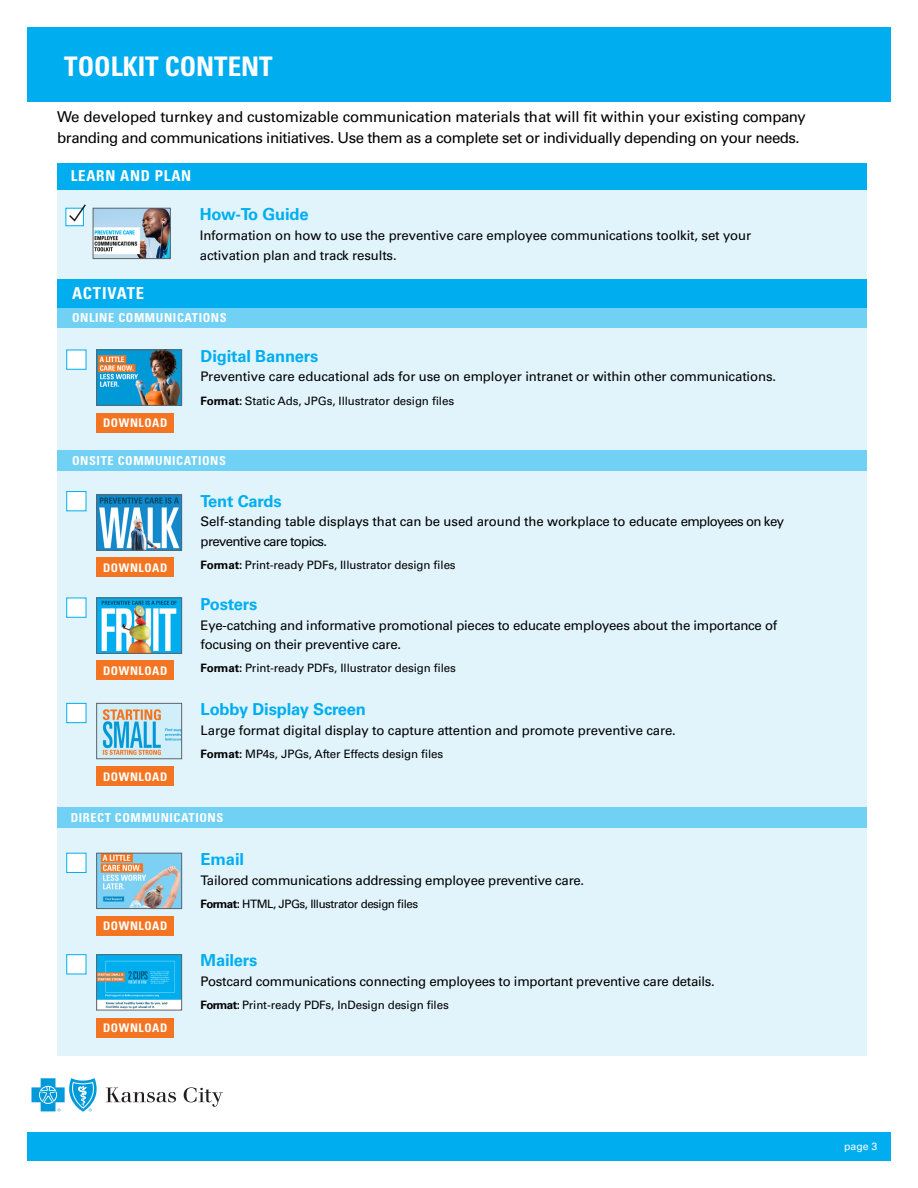
<style>
.page{position:relative;width:918px;height:1188px;background:#fff}
.page>*{position:absolute;margin:0;border:0;box-sizing:border-box;transform-origin:0 0}
.t1{font:700 condensed 27px "Univers LT Std";color:#fff}
.t2{font:700 16.5px "Univers LT Std";letter-spacing:-.01em;color:#00aeef}
.t3{font:700 condensed 16.5px "Univers LT Std";letter-spacing:.05em;color:#fff}
.t4{font:15px/21px "Univers LT Std";letter-spacing:-.03em;color:#000}
.t5{font:700 condensed 15px "Univers LT Std";letter-spacing:.05em;color:#fff}
.t6{font:13.2px/19.8px "Univers LT Std";letter-spacing:-.01em;color:#000}
.t7{font:700 condensed 12.3px "Univers LT Std";letter-spacing:.05em;color:#fff}
.t8{font:700 condensed 11.85px "Univers LT Std";letter-spacing:.05em;color:#fff}
.t9{font:11.55px "Univers LT Std";letter-spacing:-.01em;color:#000}
.t10{font:11.55px "Univers LT Std";letter-spacing:-.04em;color:#000}
.t11{font:10.5px "Univers LT Std";color:#fff}
.s1{font-weight:700}
</style>
<div class="page">
<svg style="left:184px;top:1087px;width:39px;height:20px"></svg>
<svg style="left:32px;top:1078px;width:144px;height:34px"></svg>
<div style="left:27px;top:1133px;width:864px;height:28px;background:#00aeef"></div>
<div style="left:27px;top:27px;width:864px;height:74px;background:#00aeef"></div>
<div style="left:57px;top:276px;width:810px;height:780px;background:#e1f4fc"></div>
<div style="left:57px;top:190px;width:810px;height:95px;background:#e1f4fc"></div>
<div style="left:57px;top:163px;width:810px;height:26px;background:#00aeef"></div>
<div style="left:66px;top:208px;width:18px;height:18px;background:#fff"></div>
<svg style="left:68px;top:204px;width:18px;height:19px"></svg>
<div style="left:57px;top:279px;width:810px;height:29px;background:#00aeef"></div>
<div style="left:67px;top:491px;width:19px;height:20px;background:#fff"></div>
<div style="left:57px;top:451px;width:810px;height:20px;background:#70d1f5"></div>
<div style="left:57px;top:308px;width:810px;height:20px;background:#70d1f5"></div>
<div style="left:96px;top:558px;width:78px;height:19px;background:#f47521"></div>
<img style="left:98px;top:497px;width:82px;height:51px">
<div style="left:96px;top:495px;width:86px;height:55px;border:1px solid #5f6369"></div>
<img style="left:95px;top:210px;width:74px;height:47px">
<div style="left:93px;top:208px;width:78px;height:51px;border:1px solid #5f6369"></div>
<div style="left:67px;top:598px;width:19px;height:19px;background:#fff"></div>
<div style="left:96px;top:661px;width:78px;height:19px;background:#f47521"></div>
<img style="left:98px;top:600px;width:82px;height:52px">
<div style="left:96px;top:598px;width:86px;height:56px;border:1px solid #5f6369"></div>
<div style="left:67px;top:350px;width:19px;height:19px;background:#fff"></div>
<div style="left:96px;top:413px;width:78px;height:19px;background:#f47521"></div>
<img style="left:98px;top:352px;width:82px;height:52px">
<div style="left:96px;top:350px;width:86px;height:56px;border:1px solid #5f6369"></div>
<div style="left:67px;top:703px;width:19px;height:20px;background:#fff;border:1px solid #00aeef"></div>
<div style="left:96px;top:767px;width:78px;height:19px;background:#f47521"></div>
<img style="left:98px;top:705px;width:82px;height:52px">
<div style="left:96px;top:703px;width:86px;height:56px;border:1px solid #5f6369"></div>
<div style="left:57px;top:808px;width:810px;height:20px;background:#70d1f5"></div>
<div style="left:67px;top:853px;width:19px;height:20px;background:#fff"></div>
<div style="left:96px;top:916px;width:78px;height:20px;background:#f47521"></div>
<img style="left:98px;top:855px;width:82px;height:52px">
<div style="left:96px;top:853px;width:86px;height:56px;border:1px solid #5f6369"></div>
<div style="left:67px;top:954px;width:19px;height:20px;background:#fff"></div>
<div style="left:96px;top:1018px;width:78px;height:20px;background:#f47521"></div>
<img style="left:98px;top:956px;width:82px;height:52px">
<div style="left:96px;top:954px;width:86px;height:56px;border:1px solid #5f6369"></div>
<p class="t1" style="left:64px;top:50px;width:210px">TOOLKIT CONTENT</p>
<p class="t4" style="left:57px;top:106px;width:750px">We developed turnkey and customizable communication materials that will fit within your existing company branding and communications initiatives. Use them as a complete set or individually depending on your needs.</p>
<p class="t5" style="left:71px;top:167px;width:122px">LEARN AND PLAN</p>
<p class="t2" style="left:200px;top:204px;width:110px">How-To Guide</p>
<p class="t6" style="left:200px;top:225px;width:553px">Information on how to use the preventive care employee communications toolkit, set your activation plan and track results.</p>
<p class="t3" style="left:72px;top:283px;width:63px">LAUNCH</p>
<p class="t3" style="left:72px;top:283px;width:74px">ACTIVATE</p>
<p class="t7" style="left:72px;top:310px;width:156px">ONLINE COMMUNICATIONS</p>
<p class="t8" style="left:103px;top:415px;width:66px">DOWNLOAD</p>
<p class="t2" style="left:201px;top:346px;width:119px">Digital Banners</p>
<p class="t6" style="left:201px;top:367px;width:577px">Preventive care educational ads for use on employer intranet or within other communications.</p>
<p class="t9" style="left:201px;top:394px;width:255px"><span class="s1">Format:</span> Static Ads, JPGs, Illustrator design files</p>
<p class="t7" style="left:72px;top:453px;width:155px">ONSITE COMMUNICATIONS</p>
<p class="t8" style="left:103px;top:560px;width:66px">DOWNLOAD</p>
<p class="t8" style="left:103px;top:663px;width:66px">DOWNLOAD</p>
<p class="t8" style="left:103px;top:769px;width:66px">DOWNLOAD</p>
<p class="t2" style="left:201px;top:491px;width:82px">Tent Cards</p>
<p class="t6" style="left:201px;top:512px;width:585px">Self-standing table displays that can be used around the workplace to educate employees on key preventive care topics.</p>
<p class="t9" style="left:201px;top:558px;width:257px"><span class="s1">Format:</span> Print-ready PDFs, Illustrator design files</p>
<p class="t2" style="left:201px;top:594px;width:58px">Posters</p>
<p class="t6" style="left:201px;top:615px;width:578px">Eye-catching and informative promotional pieces to educate employees about the importance of focusing on their preventive care.</p>
<p class="t9" style="left:201px;top:661px;width:257px"><span class="s1">Format:</span> Print-ready PDFs, Illustrator design files</p>
<p class="t2" style="left:201px;top:700px;width:167px">Lobby Display Screen</p>
<p class="t6" style="left:201px;top:720px;width:477px">Large format digital display to capture attention and promote preventive care.</p>
<p class="t9" style="left:201px;top:747px;width:244px"><span class="s1">Format:</span> MP4s, JPGs, After Effects design files</p>
<p class="t7" style="left:71px;top:810px;width:154px">DIRECT COMMUNICATIONS</p>
<p class="t8" style="left:103px;top:919px;width:66px">DOWNLOAD</p>
<p class="t8" style="left:103px;top:1020px;width:66px">DOWNLOAD</p>
<p class="t2" style="left:201px;top:849px;width:45px">Email</p>
<p class="t6" style="left:201px;top:870px;width:385px">Tailored communications addressing employee preventive care.</p>
<p class="t10" style="left:201px;top:897px;width:219px"><span class="s1">Format:</span> HTML, JPGs, Illustrator design files</p>
<p class="t2" style="left:201px;top:951px;width:58px">Mailers</p>
<p class="t6" style="left:201px;top:972px;width:516px">Postcard communications connecting employees to important preventive care details.</p>
<p class="t9" style="left:201px;top:998px;width:250px"><span class="s1">Format:</span> Print-ready PDFs, InDesign design files</p>
<p class="t11" style="left:844px;top:1140px;width:35px">page 3</p>
</div>
